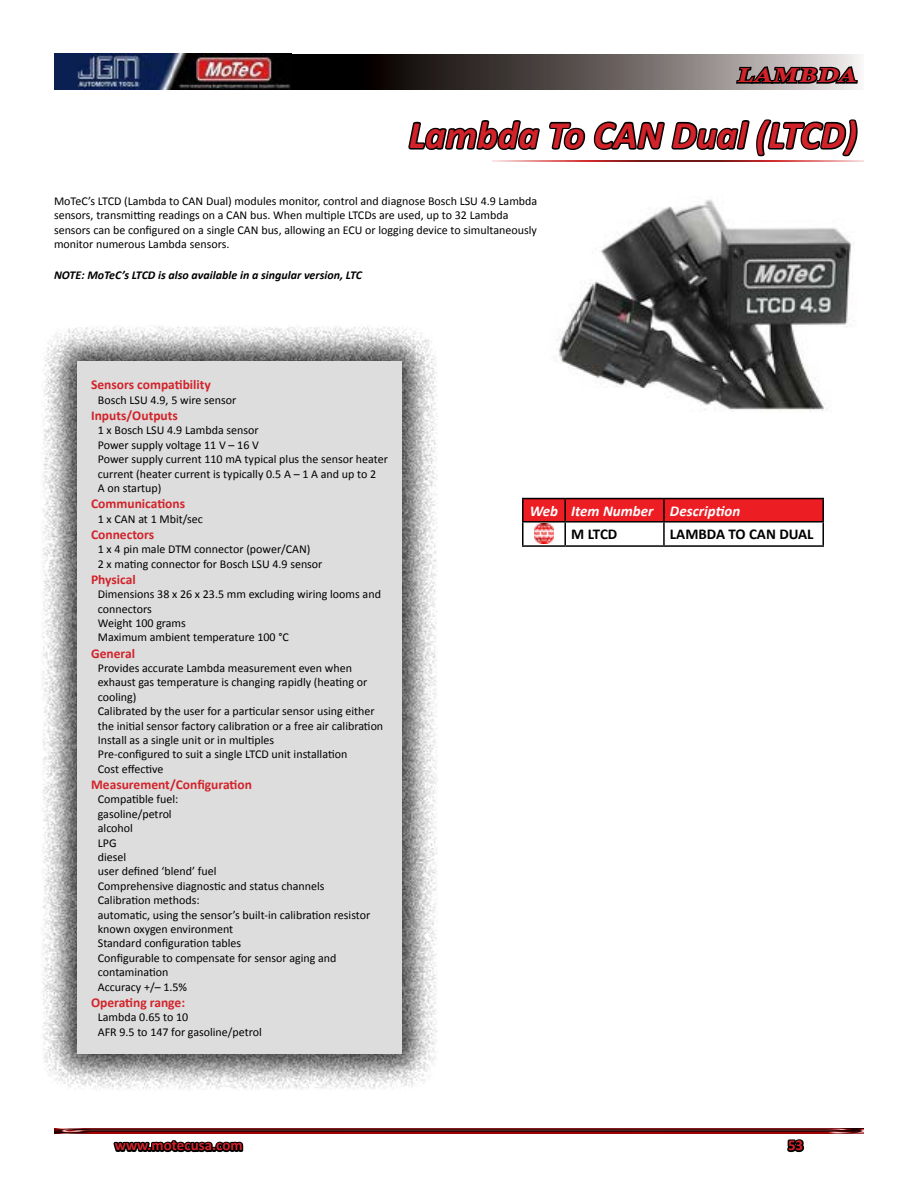
<style>
.page{position:relative;width:918px;height:1188px;background:#fff}
.page>*{position:absolute;margin:0;border:0;box-sizing:border-box;transform-origin:0 0}
.t1{font:italic 700 39px "Calibri";color:#d2232a}
.t2{font:italic 700 27px "Constantia";color:#d2232a;scale:1.2 1}
.t3{font:italic 700 15px "Calibri";color:#fff}
.t4{font:700 15px "Calibri";color:#000}
.t5{font:700 15px "Calibri";color:#d2232a}
.t6{font:700 13.5px "Calibri";color:#d2232a}
.t7{font:12px/14.4px "Calibri";color:#000}
.t8{font:italic 700 12px "Calibri";color:#000}
</style>
<div class="page">
<img style="left:54px;top:1129px;width:810px;height:5px">
<img style="left:558px;top:199px;width:293px;height:213px">
<div style="left:277px;top:54px;width:587px;height:36px;background:linear-gradient(to bottom,#090706,#090706)"></div>
<img style="left:54px;top:54px;width:238px;height:36px">
<svg style="left:112px;top:1128px;width:133px;height:25px"></svg>
<svg style="left:787px;top:1139px;width:18px;height:14px"></svg>
<svg style="left:407px;top:54px;width:453px;height:108px"></svg>
<div style="left:41px;top:324px;width:397px;height:767px;background:#000;opacity:.75"></div>
<div style="left:78px;top:361px;width:324px;height:693px;background:#ddd"></div>
<div style="left:524px;top:499px;width:298px;height:22px;background:#ed1d24"></div>
<hr style="left:522px;top:498px;width:43px;height:1px;background:#000">
<hr style="left:522px;top:499px;width:2px;height:22px;background:#000">
<hr style="left:565px;top:498px;width:99px;height:1px;background:#000">
<hr style="left:564px;top:499px;width:2px;height:22px;background:#000">
<hr style="left:664px;top:498px;width:160px;height:1px;background:#000">
<hr style="left:663px;top:499px;width:2px;height:22px;background:#000">
<hr style="left:822px;top:499px;width:2px;height:22px;background:#000">
<hr style="left:522px;top:521px;width:43px;height:2px;background:#000">
<hr style="left:522px;top:523px;width:2px;height:22px;background:#000">
<hr style="left:565px;top:521px;width:99px;height:2px;background:#000">
<hr style="left:564px;top:523px;width:2px;height:22px;background:#000">
<hr style="left:664px;top:521px;width:160px;height:2px;background:#000">
<hr style="left:663px;top:523px;width:2px;height:22px;background:#000">
<hr style="left:822px;top:523px;width:2px;height:22px;background:#000">
<hr style="left:522px;top:545px;width:43px;height:2px;background:#000">
<hr style="left:565px;top:545px;width:99px;height:2px;background:#000">
<hr style="left:664px;top:545px;width:160px;height:2px;background:#000">
<img style="left:534px;top:524px;width:20px;height:20px">
<h2 class="t2" style="left:738px;top:54px;width:101px">Lambda</h2>
<h1 class="t1" style="left:409px;top:110px;width:450px">Lambda To CAN Dual (LTCD)</h1>
<p class="t7" style="left:54px;top:194px;width:485px">MoTeC’s LTCD (Lambda to CAN Dual) modules monitor, control and diagnose Bosch LSU 4.9 Lambda sensors, transmitting readings on a CAN bus. When multiple LTCDs are used, up to 32 Lambda sensors can be configured on a single CAN bus, allowing an ECU or logging device to simultaneously monitor numerous Lambda sensors.</p>
<p class="t8" style="left:54px;top:267px;width:310px">NOTE: MoTeC’s LTCD is also available in a singular version, LTC</p>
<p class="t6" style="left:91px;top:376px;width:121px">Sensors compatibility</p>
<p class="t7" style="left:98px;top:393px;width:140px">Bosch LSU 4.9, 5 wire sensor</p>
<p class="t6" style="left:91px;top:407px;width:88px">Inputs/Outputs</p>
<p class="t7" style="left:98px;top:423px;width:292px">1 x Bosch LSU 4.9 Lambda sensor<br>Power supply voltage 11 V – 16 V<br>Power supply current 110 mA typical plus the sensor heater current (heater current is typically 0.5 A – 1 A and up to 2<br>A on startup)</p>
<p class="t6" style="left:91px;top:495px;width:96px">Communications</p>
<p class="t7" style="left:98px;top:511px;width:107px">1 x CAN at 1 Mbit/sec</p>
<p class="t6" style="left:91px;top:526px;width:65px">Connectors</p>
<p class="t7" style="left:98px;top:542px;width:226px">1 x 4 pin male DTM connector (power/CAN)<br>2 x mating connector for Bosch LSU 4.9 sensor</p>
<p class="t6" style="left:91px;top:571px;width:46px">Physical</p>
<p class="t7" style="left:98px;top:587px;width:285px">Dimensions 38 x 26 x 23.5 mm excluding wiring looms and connectors<br>Weight 100 grams<br>Maximum ambient temperature 100 °C</p>
<p class="t6" style="left:91px;top:645px;width:45px">General</p>
<p class="t7" style="left:98px;top:661px;width:287px">Provides accurate Lambda measurement even when exhaust gas temperature is changing rapidly (heating or cooling)<br>Calibrated by the user for a particular sensor using either the initial sensor factory calibration or a free air calibration Install as a single unit or in multiples<br>Pre-configured to suit a single LTCD unit installation<br>Cost effective</p>
<p class="t6" style="left:91px;top:776px;width:162px">Measurement/Configuration</p>
<p class="t7" style="left:98px;top:792px;width:274px">Compatible fuel:<br>gasoline/petrol<br>alcohol<br>LPG<br>diesel<br>user defined ‘blend’ fuel<br>Comprehensive diagnostic and status channels<br>Calibration methods:<br>automatic, using the sensor’s built-in calibration resistor known oxygen environment<br>Standard configuration tables<br>Configurable to compensate for sensor aging and contamination<br>Accuracy +/– 1.5%</p>
<p class="t6" style="left:91px;top:994px;width:95px">Operating range:</p>
<p class="t7" style="left:98px;top:1010px;width:166px">Lambda 0.65 to 10<br>AFR 9.5 to 147 for gasoline/petrol</p>
<p class="t3" style="left:530px;top:501px;width:212px">Web Item Number Description</p>
<p class="t4" style="left:571px;top:524px;width:48px">M LTCD</p>
<p class="t4" style="left:670px;top:524px;width:145px">LAMBDA TO CAN DUAL</p>
<p class="t5" style="left:115px;top:1136px;width:129px">www.motecusa.com</p>
<p class="t5" style="left:788px;top:1136px;width:17px">53</p>
</div>
